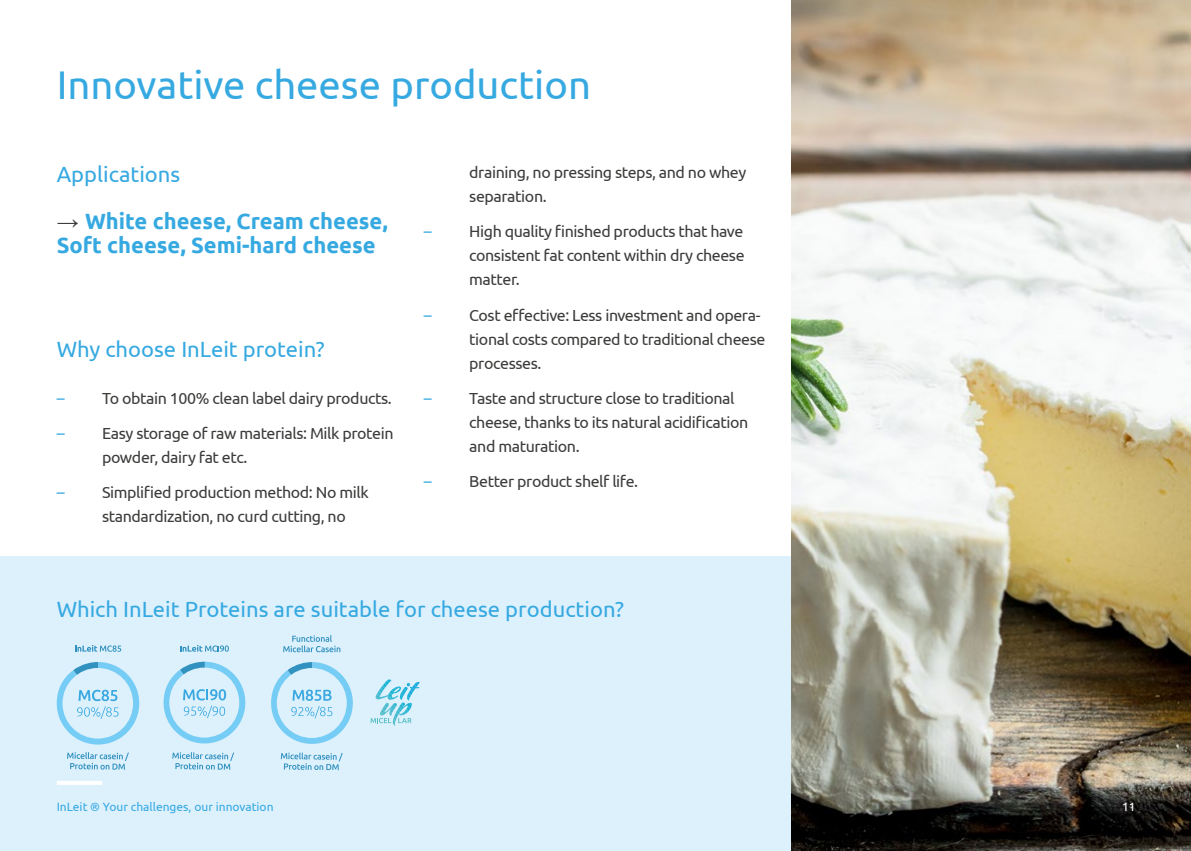
<style>
.page{position:relative;width:1191px;height:851px;background:#fff}
.page>*{position:absolute;margin:0;border:0;box-sizing:border-box;transform-origin:0 0}
.t1{font:40px "Ubuntu";color:#36a9e1}
.t2{font:22px "Ubuntu";color:#36a9e1}
.t3{font:700 22px/24px "Ubuntu";color:#36a9e1}
.t4{font:16px/24px "Ubuntu";letter-spacing:-.025em;color:#3c3c3b}
.t5{font:12px "Ubuntu";color:#36a9e1}
.t6{font:12px "Ubuntu";color:#fff}
.s1{font-family:"Arial";font-weight:400;color:#3c3c3b}
.s2{color:#36a9e1}
</style>
<div class="page">
<div style="left:0;top:556px;width:791px;height:294px;background:#ddf1fd"></div>
<svg style="left:57px;top:781px;width:45px;height:3px"></svg>
<img style="left:791px;top:0;width:400px;height:850px">
<svg style="left:370px;top:679px;width:50px;height:46px"></svg>
<svg style="left:163px;top:661px;width:83px;height:82px"></svg>
<svg style="left:180px;top:645px;width:49px;height:6px"></svg>
<svg style="left:172px;top:752px;width:62px;height:17px"></svg>
<svg style="left:67px;top:752px;width:62px;height:17px"></svg>
<svg style="left:75px;top:645px;width:46px;height:6px"></svg>
<svg style="left:56px;top:662px;width:83px;height:82px"></svg>
<svg style="left:271px;top:662px;width:82px;height:82px"></svg>
<svg style="left:281px;top:752px;width:62px;height:18px"></svg>
<svg style="left:283px;top:635px;width:57px;height:17px"></svg>
<h1 class="t1" style="left:57px;top:61px;width:536px">Innovative cheese production</h1>
<h2 class="t2" style="left:57px;top:161px;width:125px">Applications</h2>
<h2 class="t3" style="left:57px;top:209px;width:332px"><span class="s1">→</span> White cheese, Cream cheese,<br>Soft cheese, Semi-hard cheese</h2>
<h2 class="t2" style="left:57px;top:336px;width:269px">Why choose InLeit protein?</h2>
<p class="t4" style="left:57px;top:385px;width:337px"><span class="s2">–</span> To obtain 100% clean label dairy products.</p>
<p class="t4" style="left:102px;top:421px;width:293px;text-indent:-45px"><span class="s2">–</span> Easy storage of raw materials: Milk protein powder, dairy fat etc.</p>
<p class="t4" style="left:102px;top:480px;width:268px;text-indent:-45px"><span class="s2">–</span> Simplified production method: No milk standardization, no curd cutting, no</p>
<p class="t4" style="left:469px;top:159px;width:278px">draining, no pressing steps, and no whey separation.</p>
<p class="t4" style="left:469px;top:219px;width:277px;text-align:justify;text-indent:-45px"><span class="s2">–</span> High quality finished products that have consistent fat content within dry cheese matter.</p>
<p class="t4" style="left:469px;top:302px;width:298px;text-indent:-45px"><span class="s2">–</span> Cost effective: Less investment and opera&shy;tional costs compared to traditional cheese processes.</p>
<p class="t4" style="left:469px;top:386px;width:280px;text-indent:-45px"><span class="s2">–</span> Taste and structure close to traditional cheese, thanks to its natural acidification and maturation.</p>
<p class="t4" style="left:424px;top:469px;width:216px"><span class="s2">–</span> Better product shelf life.</p>
<h2 class="t2" style="left:57px;top:595px;width:568px">Which InLeit Proteins are suitable for cheese production?</h2>
<p class="t5" style="left:57px;top:799px;width:218px">InLeit ® Your challenges, our innovation</p>
<p class="t6" style="left:1122px;top:799px;width:15px">11</p>
</div>
